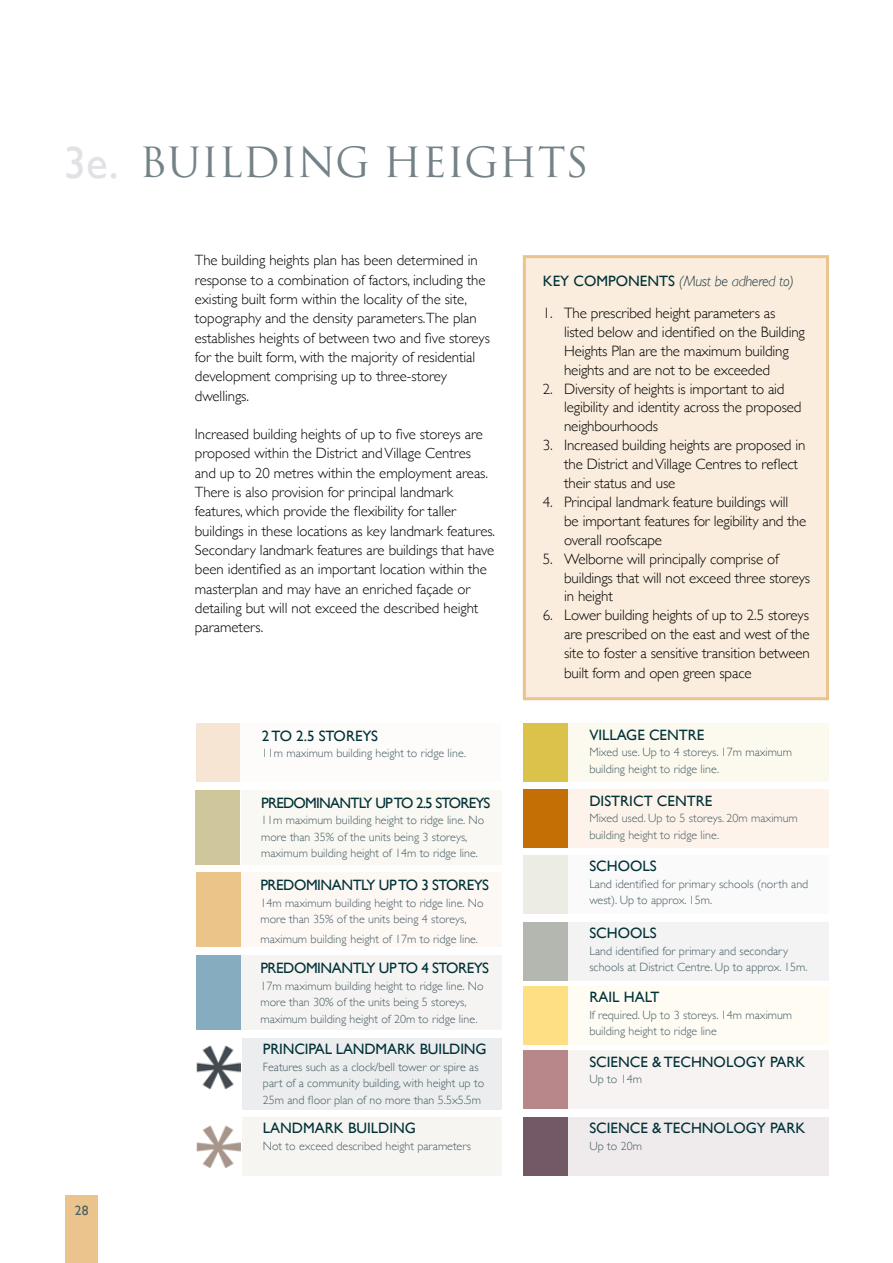
<style>
.page{position:relative;width:893px;height:1263px;background:#fff}
.page>*{position:absolute;margin:0;border:0;box-sizing:border-box;transform-origin:0 0}
.t1{font:40.5px "Trajan Pro";color:#748287}
.t2{font:300 15px/18.9px "Gill Sans";letter-spacing:-.01em;color:#000}
.t3{font:15px "Gill Sans";color:#003237}
.t4{font:15px "Gill Sans";letter-spacing:-.03em;color:#003237}
.t5{font:italic 300 15px "Gill Sans";letter-spacing:-.02em;color:#253f45}
.t6{font:15px "Gill Sans";letter-spacing:-.05em;color:#003237}
.t7{font:300 14.85px/19.4px "Gill Sans";letter-spacing:-.005em;color:#000}
.t8{font:13.5px "Gill Sans";color:#455d63}
.t9{font:300 12px/16.5px "Gill Sans";color:#455d63}
.s1{font-family:"Gill Sans";font-size:45px;color:#e0e2e5}
.s2{font-weight:400;font-style:normal;color:#003237}
</style>
<div class="page">
<div style="left:65px;top:1195px;width:33px;height:68px;background:#ebc48d"></div>
<div style="left:196px;top:872px;width:45px;height:75px;background:#ebc48a"></div>
<div style="left:241px;top:872px;width:260px;height:75px;background:#fef8f5"></div>
<div style="left:195px;top:790px;width:45px;height:74px;background:#d0c69b"></div>
<div style="left:241px;top:790px;width:260px;height:74px;background:#faf8f3"></div>
<div style="left:196px;top:723px;width:45px;height:58px;background:#f5e5d2"></div>
<div style="left:241px;top:723px;width:260px;height:58px;background:#fefcfa"></div>
<div style="left:196px;top:956px;width:45px;height:74px;background:#86adbf"></div>
<div style="left:241px;top:956px;width:260px;height:74px;background:#f6f4f3"></div>
<div style="left:523px;top:790px;width:45px;height:58px;background:#c46e06"></div>
<div style="left:568px;top:790px;width:261px;height:58px;background:#fef3ea"></div>
<div style="left:523px;top:723px;width:45px;height:59px;background:#dac24b"></div>
<div style="left:569px;top:723px;width:260px;height:59px;background:#fcf9ef"></div>
<div style="left:523px;top:855px;width:45px;height:58px;background:#ecece5"></div>
<div style="left:568px;top:855px;width:261px;height:58px;background:#fafafa"></div>
<div style="left:523px;top:1051px;width:45px;height:58px;background:#b8878a"></div>
<div style="left:568px;top:1051px;width:261px;height:58px;background:#f8f3f3"></div>
<div style="left:523px;top:986px;width:45px;height:58px;background:#ffdf83"></div>
<div style="left:569px;top:986px;width:260px;height:58px;background:#fffcf4"></div>
<div style="left:523px;top:922px;width:45px;height:58px;background:#b4b7b0"></div>
<div style="left:568px;top:922px;width:261px;height:58px;background:#f3f3f3"></div>
<div style="left:523px;top:1117px;width:45px;height:58px;background:#725965"></div>
<div style="left:568px;top:1117px;width:261px;height:58px;background:#efebed"></div>
<div style="left:242px;top:1117px;width:259px;height:58px;background:#f7f5f2"></div>
<div style="left:242px;top:1038px;width:259px;height:71px;background:#ecedee"></div>
<img style="left:197px;top:1046px;width:44px;height:43px">
<img style="left:196px;top:1125px;width:44px;height:43px">
<div style="left:524px;top:257px;width:303px;height:442px;background:#faeddd"></div>
<div style="left:523px;top:255px;width:306px;height:445px;border:3px solid #ebc48d"></div>
<h1 class="t1" style="left:64px;top:137px;width:526px"><span class="s1">3e.</span> BUILDING HEIGHTS</h1>
<p class="t8" style="left:75px;top:1203px;width:15px">28</p>
<p class="t7" style="left:195px;top:250px;width:297px">The building heights plan has been determined in response to a combination of factors, including the existing built form within the locality of the site, topography and the density parameters.The plan establishes heights of between two and five storeys for the built form, with the majority of residential development comprising up to three-storey dwellings.</p>
<p class="t7" style="left:195px;top:424px;width:302px">Increased building heights of up to five storeys are proposed within the District and Village Centres and up to 20 metres within the employment areas.<br>There is also provision for principal landmark features, which provide the flexibility for taller buildings in these locations as key landmark features.<br>Secondary landmark features are buildings that have been identified as an important location within the masterplan and may have an enriched façade or detailing but will not exceed the described height parameters.</p>
<p class="t3" style="left:262px;top:727px;width:118px">2 TO 2.5 STOREYS</p>
<p class="t9" style="left:262px;top:744px;width:206px">11m maximum building height to ridge line.</p>
<p class="t6" style="left:261px;top:794px;width:231px">PREDOMINANTLY UP TO 2.5 STOREYS</p>
<p class="t9" style="left:261px;top:811px;width:225px">11m maximum building height to ridge line. No more than 35% of the units being 3 storeys, maximum building height of 14m to ridge line.</p>
<p class="t4" style="left:260px;top:876px;width:230px">PREDOMINANTLY UP TO 3 STOREYS</p>
<p class="t9" style="left:260px;top:894px;width:225px">14m maximum building height to ridge line. No more than 35% of the units being 4 storeys,</p>
<p class="t9" style="left:260px;top:930px;width:219px">maximum building height of 17m to ridge line.</p>
<p class="t4" style="left:260px;top:959px;width:230px">PREDOMINANTLY UP TO 4 STOREYS</p>
<p class="t9" style="left:260px;top:977px;width:225px">17m maximum building height to ridge line. No more than 30% of the units being 5 storeys, maximum building height of 20m to ridge line.</p>
<p class="t3" style="left:263px;top:1040px;width:225px">PRINCIPAL LANDMARK BUILDING</p>
<p class="t9" style="left:263px;top:1058px;width:223px">Features such as a clock/bell tower or spire as part of a community building, with height up to<br>25m and floor plan of no more than 5.5x5.5m</p>
<p class="t3" style="left:263px;top:1119px;width:155px">LANDMARK BUILDING</p>
<p class="t9" style="left:263px;top:1137px;width:210px">Not to exceed described height parameters</p>
<p class="t5" style="left:543px;top:272px;width:253px"><span class="s2">KEY COMPONENTS</span> (Must be adhered to)</p>
<p class="t2" style="left:564px;top:303px;width:242px;text-indent:-21px">1. The prescribed height parameters as listed below and identified on the Building Heights Plan are the maximum building heights and are not to be exceeded</p>
<p class="t2" style="left:564px;top:378px;width:239px;text-indent:-21px">2. Diversity of heights is important to aid legibility and identity across the proposed neighbourhoods</p>
<p class="t2" style="left:564px;top:435px;width:243px;text-indent:-21px">3. Increased building heights are proposed in the District and Village Centres to reflect their status and use</p>
<p class="t2" style="left:564px;top:492px;width:244px;text-indent:-21px">4. Principal landmark feature buildings will be important features for legibility and the overall roofscape</p>
<p class="t2" style="left:564px;top:549px;width:248px;text-indent:-21px">5. Welborne will principally comprise of buildings that will not exceed three storeys in height</p>
<p class="t2" style="left:564px;top:605px;width:247px;text-align:justify;text-indent:-21px">6. Lower building heights of up to 2.5 storeys are prescribed on the east and west of the site to foster a sensitive transition between built form and open green space</p>
<p class="t3" style="left:589px;top:726px;width:117px">VILLAGE CENTRE</p>
<p class="t9" style="left:589px;top:743px;width:204px">Mixed use. Up to 4 storeys. 17m maximum building height to ridge line.</p>
<p class="t3" style="left:589px;top:792px;width:125px">DISTRICT CENTRE</p>
<p class="t9" style="left:589px;top:809px;width:210px">Mixed used. Up to 5 storeys. 20m maximum building height to ridge line.</p>
<p class="t3" style="left:589px;top:857px;width:69px">SCHOOLS</p>
<p class="t9" style="left:589px;top:875px;width:221px">Land identified for primary schools (north and west). Up to approx. 15m.</p>
<p class="t3" style="left:589px;top:924px;width:69px">SCHOOLS</p>
<p class="t9" style="left:589px;top:942px;width:220px">Land identified for primary and secondary schools at District Centre. Up to approx. 15m.</p>
<p class="t3" style="left:589px;top:988px;width:72px">RAIL HALT</p>
<p class="t9" style="left:589px;top:1006px;width:204px">If required. Up to 3 storeys. 14m maximum building height to ridge line</p>
<p class="t3" style="left:589px;top:1053px;width:217px">SCIENCE &amp; TECHNOLOGY PARK</p>
<p class="t9" style="left:589px;top:1070px;width:54px">Up to 14m</p>
<p class="t3" style="left:589px;top:1119px;width:217px">SCIENCE &amp; TECHNOLOGY PARK</p>
<p class="t9" style="left:589px;top:1137px;width:54px">Up to 20m</p>
</div>
